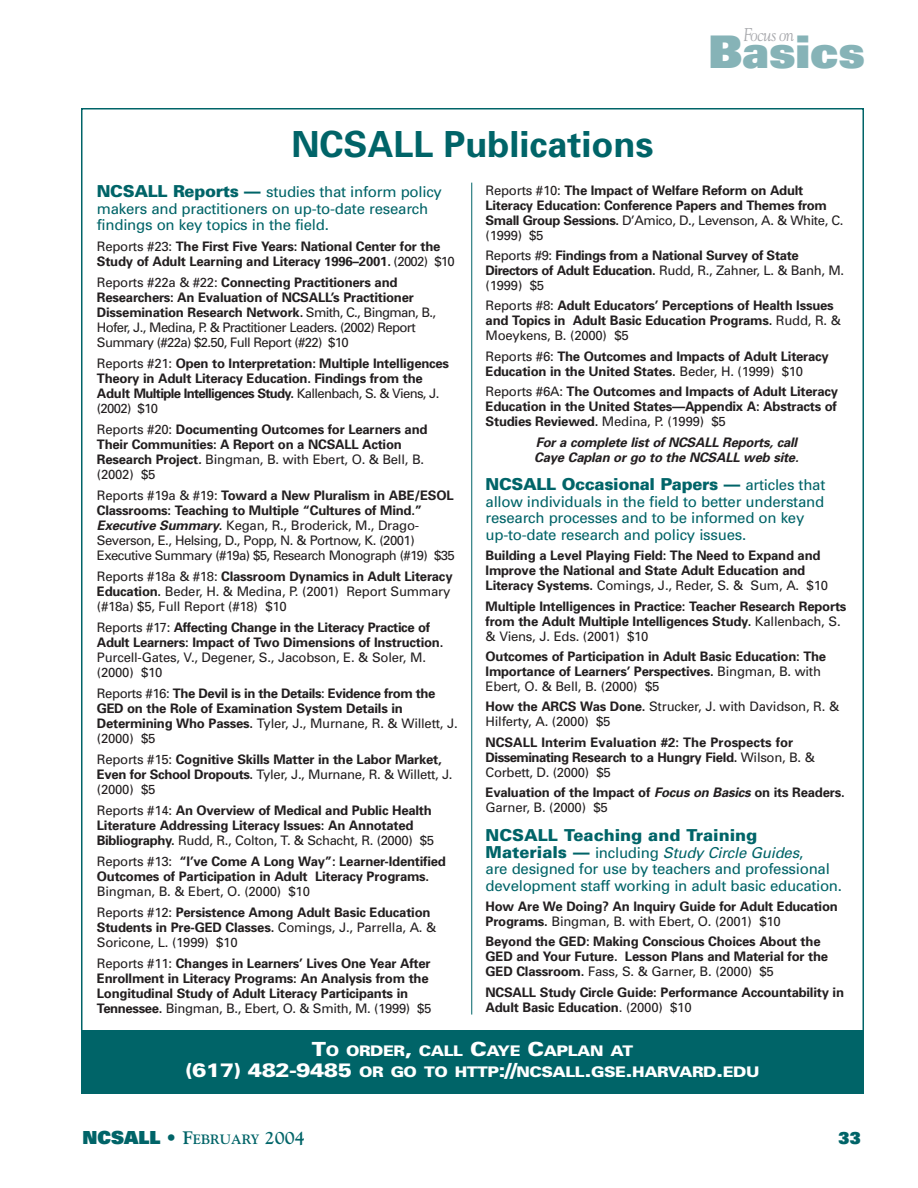
<style>
.page{position:relative;width:918px;height:1188px;background:#fff}
.page>*{position:absolute;margin:0;border:0;box-sizing:border-box;transform-origin:0 0}
.t1{font:900 45px "Univers";color:#86b3b7}
.t2{font:700 36px "Univers";color:#006468}
.t3{font:italic 18.3px "Goudy";letter-spacing:-.03em;color:#a8a9ad;scale:.9 1}
.t4{font:900 18px "Univers";color:#006468}
.t5{font:900 16.5px "Univers";letter-spacing:-.02em;color:#006468}
.t6{font:900 16.5px "Univers";color:#006468}
.t7{font:900 16.5px "Univers";color:#006468;scale:.95 1}
.t8{font:15px/16.5px "Univers";letter-spacing:-.015em;color:#006468}
.t9{font:900 14.7px/21px "Univers";letter-spacing:-.03em;color:#fff;text-align:center;scale:1.1 1}
.t10{font:700 13.2px/15px "Univers";letter-spacing:-.015em;color:#231f20}
.t11{font:13.2px/15px "Univers";letter-spacing:-.015em;color:#231f20}
.t12{font:13.2px/15px "Univers";letter-spacing:-.04em;color:#231f20}
.t13{font:13.2px/15px "Univers";letter-spacing:-.05em;color:#231f20}
.t14{font:700 13.2px/15px "Univers";letter-spacing:-.035em;color:#231f20}
.t15{font:italic 700 13.2px/15px "Univers";color:#231f20}
.s1{font-weight:900;font-size:16.5px}
.s2{font-weight:400}
.s3{font-weight:700}
.s4{font-style:italic}
.s5{font-weight:700;font-style:italic}
.s6{font-weight:400;font-size:15px}
.s7{font-size:19.5px}
.s8{font-family:"Goudy";font-weight:700}
.s9{font-family:"Goudy";font-weight:700;font-size:13.5px}
</style>
<div class="page">
<hr style="left:471px;top:183px;width:1px;height:832px;background:#006468">
<div style="left:81px;top:1030px;width:783px;height:64px;background:#006468"></div>
<h2 class="t2" style="left:291px;top:131px;width:364px">NCSALL Publications</h2>
<h3 class="t3" style="left:743px;top:28px;width:58px">Focus on</h3>
<h1 class="t1" style="left:709px;top:36px;width:158px">Basics</h1>
<p class="t8" style="left:97px;top:185px;width:347px"><span class="s1">NCSALL Reports —</span> studies that inform policy makers and practitioners on up-to-date research findings on key topics in the field.</p>
<p class="t10" style="left:97px;top:240px;width:360px"><span class="s2">Reports #23:</span> The First Five Years: National Center for the<br>Study of Adult Learning and Literacy 1996–2001. <span class="s2">(2002) $10</span></p>
<p class="t13" style="left:97px;top:276px;width:341px">Reports #22a &amp; #22: <span class="s3">Connecting Practitioners and Researchers: An Evaluation of NCSALL’s Practitioner Dissemination Research Network.</span> Smith, C., Bingman, B., Hofer, J., Medina, P. &amp; Practitioner Leaders. (2002) Report Summary (#22a) $2.50, Full Report (#22) $10</p>
<p class="t10" style="left:97px;top:357px;width:354px"><span class="s2">Reports #21:</span> Open to Interpretation: Multiple Intelligences Theory in Adult Literacy Education. Findings from the Adult Multiple Intelligences Study. <span class="s2">Kallenbach, S. &amp; Viens, J. (2002) $10</span></p>
<p class="t10" style="left:97px;top:423px;width:332px"><span class="s2">Reports #20:</span> Documenting Outcomes for Learners and Their Communities: A Report on a NCSALL Action Research Project<span class="s4">.</span> <span class="s2">Bingman, B. with Ebert, O. &amp; Bell, B. (2002) $5</span></p>
<p class="t12" style="left:97px;top:489px;width:360px">Reports #19a &amp; #19: <span class="s3">Toward a New Pluralism in ABE/ESOL Classrooms: Teaching to Multiple “Cultures of Mind.” </span><span class="s5">Executive Summary</span><span class="s3">.</span> Kegan, R., Broderick, M., Drago-Severson, E., Helsing, D., Popp, N. &amp; Portnow, K. (2001)<br>Executive Summary (#19a) $5, Research Monograph (#19) $35</p>
<p class="t11" style="left:97px;top:570px;width:357px">Reports #18a &amp; #18: <span class="s3">Classroom Dynamics in Adult Literacy<br>Education.</span> Beder, H. &amp; Medina, P. (2001) Report Summary (#18a) $5, Full Report (#18) $10</p>
<p class="t10" style="left:97px;top:621px;width:348px"><span class="s2">Reports #17:</span> Affecting Change in the Literacy Practice of<br>Adult Learners: Impact of Two Dimensions of Instruction.</p>
<p class="t11" style="left:97px;top:651px;width:331px">Purcell-Gates, V., Degener, S., Jacobson, E. &amp; Soler, M. (2000) $10</p>
<p class="t14" style="left:97px;top:687px;width:363px"><span class="s2">Reports #16:</span> The Devil is in the Details<span class="s2">:</span> Evidence from the GED on the Role of Examination System Details in Determining Who Passes. <span class="s2">Tyler, J., Murnane, R. &amp; Willett, J. (2000) $5</span></p>
<p class="t10" style="left:97px;top:753px;width:357px"><span class="s2">Reports #15:</span> Cognitive Skills Matter in the Labor Market,<br>Even for School Dropouts. <span class="s2">Tyler, J., Murnane, R. &amp; Willett, J. (2000) $5</span></p>
<p class="t10" style="left:97px;top:804px;width:339px"><span class="s2">Reports #14:</span> An Overview of Medical and Public Health<br>Literature Addressing Literacy Issues: An Annotated<br>Bibliography. <span class="s2">Rudd, R., Colton, T. &amp; Schacht, R. (2000) $5</span></p>
<p class="t10" style="left:97px;top:855px;width:350px"><span class="s2">Reports #13:</span> “I’ve Come A Long Way”: Learner-Identified<br>Outcomes of Participation in Adult Literacy Programs.</p>
<p class="t11" style="left:97px;top:882px;width:335px;line-height:21px">Bingman, B. &amp; Ebert, O. (2000) $10<br>Reports #12: <span class="s3">Persistence Among Adult Basic Education</span></p>
<p class="t11" style="left:97px;top:921px;width:341px"><span class="s3">Students in Pre-GED Classes.</span> Comings, J., Parrella, A. &amp;<br>Soricone, L. (1999) $10</p>
<p class="t10" style="left:97px;top:957px;width:336px"><span class="s2">Reports #11:</span> Changes in Learners’ Lives One Year After Enrollment in Literacy Programs: An Analysis from the Longitudinal Study of Adult Literacy Participants in Tennessee. <span class="s2">Bingman, B., Ebert, O. &amp; Smith, M. (1999) $5</span></p>
<p class="t10" style="left:486px;top:184px;width:359px"><span class="s2">Reports #10:</span> The Impact of Welfare Reform on Adult Literacy Education: Conference Papers and Themes from Small Group Sessions. <span class="s2">D’Amico, D., Levenson, A. &amp; White, C. (1999) $5</span></p>
<p class="t10" style="left:486px;top:249px;width:360px"><span class="s2">Reports #9:</span> Findings from a National Survey of State<br>Directors of Adult Education. <span class="s2">Rudd, R., Zahner, L. &amp; Banh, M. (1999) $5</span></p>
<p class="t10" style="left:486px;top:300px;width:357px"><span class="s2">Reports #8:</span> Adult Educators’ Perceptions of Health Issues and Topics in Adult Basic Education Programs. <span class="s2">Rudd, R. &amp;<br>Moeykens, B. (2000) $5</span></p>
<p class="t10" style="left:486px;top:350px;width:345px"><span class="s2">Reports #6:</span> The Outcomes and Impacts of Adult Literacy<br>Education in the United States. <span class="s2">Beder, H. (1999) $10</span></p>
<p class="t10" style="left:486px;top:386px;width:354px;text-align:justify"><span class="s2">Reports #6A:</span> The Outcomes and Impacts of Adult Literacy Education in the United States—Appendix A: Abstracts of Studies Reviewed. <span class="s2">Medina, P. (1999) $5</span></p>
<p class="t15" style="left:534px;top:436px;width:269px">For a complete list of NCSALL Reports, call<br>Caye Caplan or go to the NCSALL web site.</p>
<p class="t5" style="left:486px;top:479px;width:341px">NCSALL Occasional Papers — <span class="s6">articles that</span></p>
<p class="t8" style="left:486px;top:495px;width:340px">allow individuals in the field to better understand research processes and to be informed on key up-to-date research and policy issues.</p>
<p class="t10" style="left:486px;top:550px;width:344px">Building a Level Playing Field: The Need to Expand and<br>Improve the National and State Adult Education and<br>Literacy Systems. <span class="s2">Comings, J., Reder, S. &amp; Sum, A. $10</span></p>
<p class="t10" style="left:486px;top:600px;width:362px">Multiple Intelligences in Practice: Teacher Research Reports from the Adult Multiple Intelligences Study. <span class="s2">Kallenbach, S. &amp; Viens, J. Eds. (2001) $10</span></p>
<p class="t10" style="left:486px;top:650px;width:342px">Outcomes of Participation in Adult Basic Education: The<br>Importance of Learners’ Perspectives. <span class="s2">Bingman, B. with<br>Ebert, O. &amp; Bell, B. (2000) $5</span></p>
<p class="t11" style="left:486px;top:701px;width:355px"><span class="s3">How the ARCS Was Done.</span> Strucker, J. with Davidson, R. &amp;<br>Hilferty, A. (2000) $5</p>
<p class="t10" style="left:486px;top:736px;width:331px">NCSALL Interim Evaluation #2: The Prospects for<br>Disseminating Research to a Hungry Field. <span class="s2">Wilson, B. &amp;<br>Corbett, D. (2000) $5</span></p>
<p class="t10" style="left:486px;top:787px;width:361px">Evaluation of the Impact of <span class="s4">Focus on Basics</span>on its Readers.<br><span class="s2">Garner, B. (2000) $5</span></p>
<p class="t6" style="left:486px;top:829px;width:273px">NCSALL Teaching and Training</p>
<p class="t8" style="left:486px;top:846px;width:358px"><span class="s1">Materials —</span> including <span class="s4">Study Circle Guides</span>,<br>are designed for use by teachers and professional development staff working in adult basic education.</p>
<p class="t10" style="left:486px;top:900px;width:354px">How Are We Doing? An Inquiry Guide for Adult Education<br>Programs. <span class="s2">Bingman, B. with Ebert, O. (2001) $10</span></p>
<p class="t10" style="left:486px;top:936px;width:344px">Beyond the GED: Making Conscious Choices About the<br>GED and Your Future. Lesson Plans and Material for the<br>GED Classroom. <span class="s2">Fass, S. &amp; Garner, B. (2000) $5</span></p>
<p class="t10" style="left:486px;top:986px;width:360px">NCSALL Study Circle Guide: Performance Accountability in<br>Adult Basic Education<span class="s2">. (2000) $10</span></p>
<p class="t9" style="left:185px;top:1042px;width:524px"><span class="s7">T</span>O ORDER<span class="s7">,</span> CALL <span class="s7">C</span>AYE <span class="s7">C</span>APLAN AT<br><span class="s7">(617) 482-9485</span> OR GO TO HTTP<span class="s7">://</span>NCSALL<span class="s7">.</span>GSE<span class="s7">.</span>HARVARD<span class="s7">.</span>EDU</p>
<h3 class="t4" style="left:82px;top:1131px;width:224px">NCSALL • <span class="s8">F</span><span class="s9">EBRUARY</span> <span class="s8">2004</span></h3>
<p class="t7" style="left:839px;top:1132px;width:25px">33</p>
</div>
